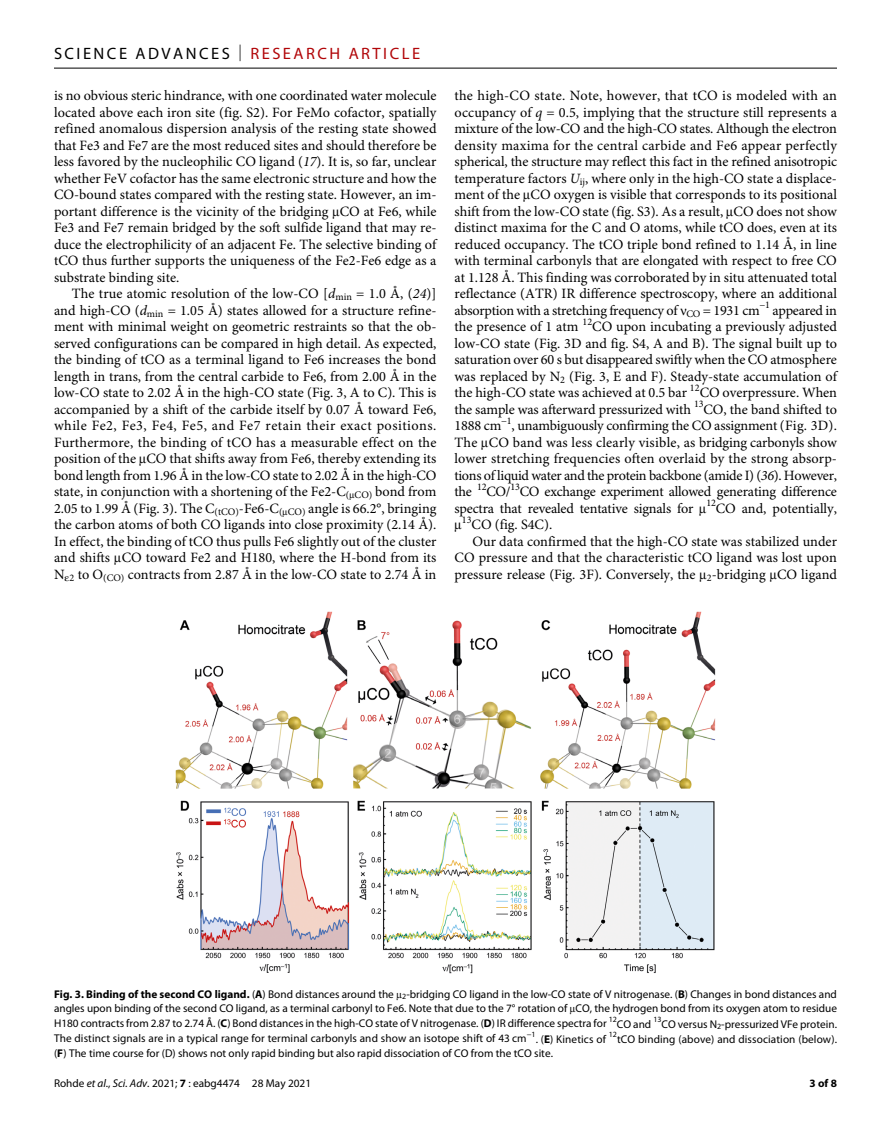
<style>
.page{position:relative;width:891px;height:1134px;background:#fff}
.page>*{position:absolute;margin:0;border:0;box-sizing:border-box;transform-origin:0 0}
.t1{font:16.5px "Myriad Pro";letter-spacing:.15em;color:#000}
.t2{font:14.25px/16.5px "Minion Pro";color:#000;text-align:justify}
.t3{font:14.25px "Minion Pro";letter-spacing:-.02em;color:#000}
.t4{font:14.25px "Minion Pro";letter-spacing:.02em;color:#000}
.t5{font:14.25px "Minion Pro";letter-spacing:-.025em;color:#000}
.t6{font:11.25px/15px "Myriad Pro";color:#000;text-align:justify}
.t7{font:700 11.25px "Myriad Pro";color:#000}
.s1{font-weight:300}
.s2{color:#b10508}
.s3{font-style:italic}
.s4{font-weight:700}
</style>
<div class="page">
<hr style="left:54px;top:68px;width:783px;height:1px;background:#000">
<img style="left:176px;top:612px;width:540px;height:362px">
<p class="t1" style="left:54px;top:40px;width:368px">SCIENCE ADVANCES <span class="s1">|</span> <span class="s2">RESEARCH ARTICLE</span></p>
<p class="t2" style="left:54px;top:89px;width:384px">is no obvious steric hindrance, with one coordinated water molecule located above each iron site (fig. S2). For FeMo cofactor, spatially refined anomalous dispersion analysis of the resting state showed that Fe3 and Fe7 are the most reduced sites and should therefore be less favored by the nucleophilic CO ligand (<span class="s3">17</span>). It is, so far, unclear whether FeV cofactor has the same electronic structure and how the CO-bound states compared with the resting state. However, an im&shy;portant difference is the vicinity of the bridging CO at Fe6, while Fe3 and Fe7 remain bridged by the soft sulfide ligand that may re&shy;duce the electrophilicity of an adjacent Fe. The selective binding of tCO thus further supports the uniqueness of the Fe2-Fe6 edge as a substrate binding site.</p>
<p class="t2" style="left:54px;top:287px;width:384px;text-indent:18px">The true atomic resolution of the low-CO [<span class="s3">d</span><sub>min</sub> = 1.0 Å, (<span class="s3">24</span>)] and high-CO (<span class="s3">d</span><sub>min</sub> = 1.05 Å) states allowed for a structure refine&shy;ment with minimal weight on geometric restraints so that the ob&shy;served configurations can be compared in high detail. As expected, the binding of tCO as a terminal ligand to Fe6 increases the bond length in trans, from the central carbide to Fe6, from 2.00 Å in the low-CO state to 2.02 Å in the high-CO state (Fig. 3, A to C). This is accompanied by a shift of the carbide itself by 0.07 Å toward Fe6, while Fe2, Fe3, Fe4, Fe5, and Fe7 retain their exact positions.<br>Furthermore, the binding of tCO has a measurable effect on the position of the CO that shifts away from Fe6, thereby extending its bond length from 1.96 Å in the low-CO state to 2.02 Å in the high-CO state, in conjunction with a shortening of the Fe2-C<sub>(</sub> <sub>CO)</sub> bond from 2.05 to 1.99 Å (Fig. 3). The C<sub>(tCO)</sub>-Fe6-C<sub>(</sub> <sub>CO)</sub> angle is 66.2°, bringing the carbon atoms of both CO ligands into close proximity (2.14 Å).<br>In effect, the binding of tCO thus pulls Fe6 slightly out of the cluster and shifts CO toward Fe2 and H180, where the H-bond from its N <sub>2</sub> to O<sub>(CO)</sub> contracts from 2.87 Å in the low-CO state to 2.74 Å in</p>
<p class="t4" style="left:455px;top:87px;width:384px">the high-CO state. Note, however, that tCO is modeled with an</p>
<p class="t2" style="left:455px;top:105px;width:384px">occupancy of <span class="s3">q</span> = 0.5, implying that the structure still represents a</p>
<p class="t2" style="left:455px;top:122px;width:384px">mixture of the low-CO and the high-CO states. Although the electron</p>
<p class="t2" style="left:455px;top:138px;width:384px">density maxima for the central carbide and Fe6 appear perfectly</p>
<p class="t2" style="left:455px;top:155px;width:384px">spherical, the structure may reflect this fact in the refined anisotropic</p>
<p class="t2" style="left:455px;top:171px;width:384px">temperature factors <span class="s3">U</span><sub>ij</sub>, where only in the high-CO state a displace-</p>
<p class="t2" style="left:454px;top:188px;width:384px">ment of the CO oxygen is visible that corresponds to its positional</p>
<p class="t2" style="left:454px;top:204px;width:384px">shift from the low-CO state (fig. S3). As a result, CO does not show</p>
<p class="t2" style="left:454px;top:221px;width:384px">distinct maxima for the C and O atoms, while tCO does, even at its</p>
<p class="t2" style="left:454px;top:237px;width:384px">reduced occupancy. The tCO triple bond refined to 1.14 Å, in line</p>
<p class="t2" style="left:454px;top:254px;width:384px">with terminal carbonyls that are elongated with respect to free CO</p>
<p class="t2" style="left:454px;top:270px;width:384px">at 1.128 Å. This finding was corroborated by in situ attenuated total</p>
<p class="t2" style="left:454px;top:287px;width:384px">reflectance (ATR) IR difference spectroscopy, where an additional</p>
<p class="t3" style="left:454px;top:301px;width:384px">absorption with a stretching frequency of ■<sub>CO</sub> = 1931 cm<sup>−1</sup> appeared in</p>
<p class="t2" style="left:454px;top:320px;width:384px">the presence of 1 atm <sup>12</sup>CO upon incubating a previously adjusted</p>
<p class="t2" style="left:455px;top:336px;width:384px">low-CO state (Fig. 3D and fig. S4, A and B). The signal built up to</p>
<p class="t2" style="left:455px;top:353px;width:384px">saturation over 60 s but disappeared swiftly when the CO atmosphere</p>
<p class="t2" style="left:455px;top:369px;width:384px">was replaced by N<sub>2</sub> (Fig. 3, E and F). Steady-state accumulation of</p>
<p class="t2" style="left:454px;top:386px;width:384px">the high-CO state was achieved at 0.5 bar <sup>12</sup>CO overpressure. When</p>
<p class="t2" style="left:454px;top:402px;width:384px">the sample was afterward pressurized with <sup>13</sup>CO, the band shifted to</p>
<p class="t2" style="left:454px;top:419px;width:384px">1888 cm<sup>−1</sup>, unambiguously confirming the CO assignment (Fig. 3D).</p>
<p class="t4" style="left:455px;top:433px;width:384px">The CO band was less clearly visible, as bridging carbonyls show</p>
<p class="t2" style="left:455px;top:452px;width:384px">lower stretching frequencies often overlaid by the strong absorp-</p>
<p class="t5" style="left:455px;top:466px;width:384px">tions of liquid water and the protein backbone (amide I) (<span class="s3">36</span>). However,</p>
<p class="t3" style="left:455px;top:483px;width:384px">the <sup>12</sup>CO/<sup>13</sup>CO exchange experiment allowed generating difference</p>
<p class="t2" style="left:455px;top:501px;width:384px">spectra that revealed tentative signals for <sup>12</sup>CO and, potentially,</p>
<p class="t2" style="left:462px;top:518px;width:92px"><sup>13</sup>CO (fig. S4C).</p>
<p class="t2" style="left:472px;top:534px;width:366px">Our data confirmed that the high-CO state was stabilized under</p>
<p class="t2" style="left:455px;top:551px;width:384px">CO pressure and that the characteristic tCO ligand was lost upon</p>
<p class="t2" style="left:455px;top:567px;width:384px">pressure release (Fig. 3F). Conversely, the <sub>2</sub>-bridging CO ligand</p>
<p class="t6" style="left:54px;top:986px;width:785px"><span class="s4">Fig. 3. Binding of the second CO ligand.</span> (<span class="s4">A</span>) Bond distances around the <sub>2</sub>-bridging CO ligand in the low-CO state of V nitrogenase. (<span class="s4">B</span>) Changes in bond distances and angles upon binding of the second CO ligand, as a terminal carbonyl to Fe6. Note that due to the 7° rotation of CO, the hydrogen bond from its oxygen atom to residue H180 contracts from 2.87 to 2.74 Å. (<span class="s4">C</span>) Bond distances in the high-CO state of V nitrogenase. (<span class="s4">D</span>) IR difference spectra for <sup>12</sup>CO and <sup>13</sup>CO versus N<sub>2</sub>-pressurized VFe protein.<br>The distinct signals are in a typical range for terminal carbonyls and show an isotope shift of 43 cm<sup>−1</sup>. (<span class="s4">E</span>) Kinetics of <sup>12</sup>tCO binding (above) and dissociation (below). (<span class="s4">F</span>) The time course for (D) shows not only rapid binding but also rapid dissociation of CO from the tCO site.</p>
<p class="t6" style="left:54px;top:1076px;width:259px">Rohde <span class="s3">et al</span>., <span class="s3">Sci. Adv.</span> 2021; <span class="s4">7</span> : eabg4474 28 May 2021</p>
<p class="t7" style="left:810px;top:1074px;width:29px">3 of 8</p>
</div>
